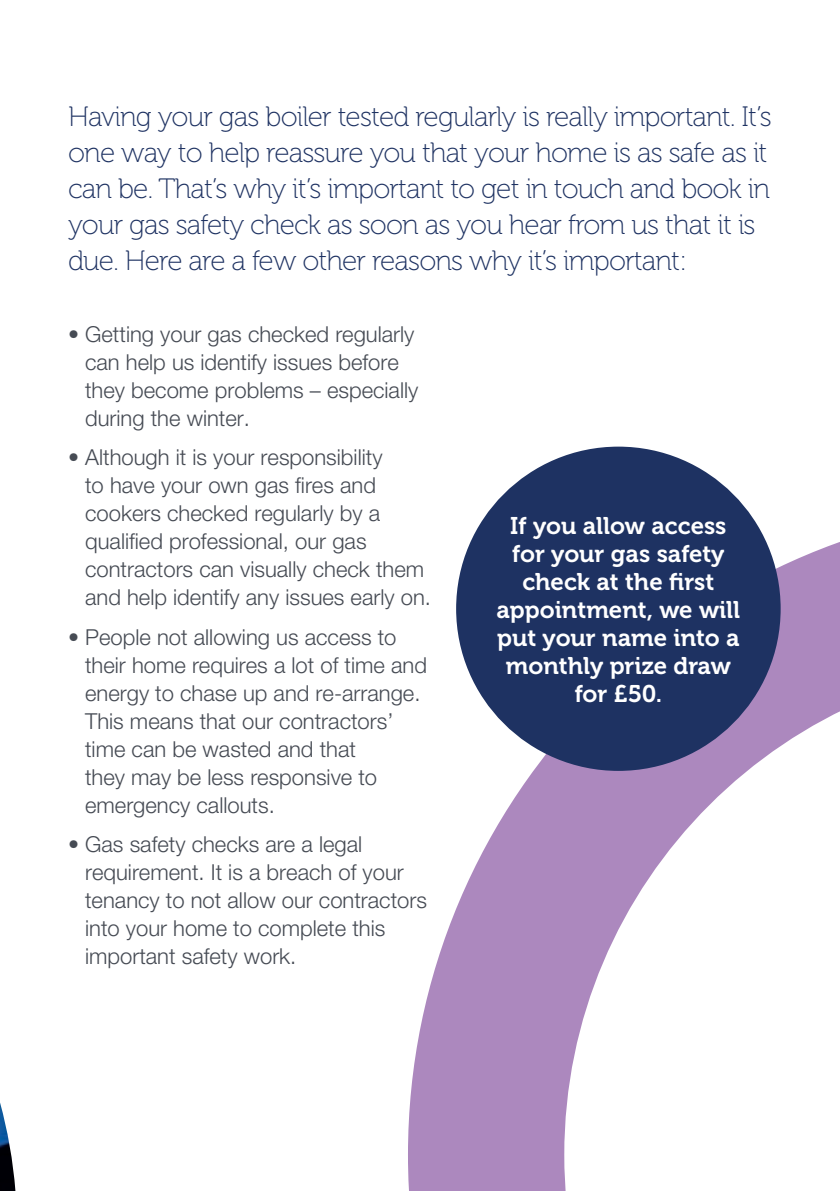
<style>
.page{position:relative;width:840px;height:1191px;background:#fff}
.page>*{position:absolute;margin:0;border:0;box-sizing:border-box;transform-origin:0 0}
.t1{font:28px/36px "Museo 100";letter-spacing:-.03em;color:#1e3262}
.t2{font:24px/28px "Museo 700";color:#fff;text-align:center}
.t3{font:300 22px/28px "Helvetica Neue LT Std";color:#464b54}
</style>
<div class="page">
<img style="left:0;top:1103px;width:15px;height:88px">
<svg style="left:408px;top:504px;width:431px;height:687px"></svg>
<div style="left:456px;top:446px;width:324px;height:325px;background:#1e3262;border-radius:50%"></div>
<p class="t1" style="left:68px;top:99px;width:704px">Having your gas boiler tested regularly is really important. It’s one way to help reassure you that your home is as safe as it can be. That’s why it’s important to get in touch and book in your gas safety check as soon as you hear from us that it is due. Here are a few other reasons why it’s important:</p>
<p class="t3" style="left:85px;top:319px;width:334px;text-indent:-17px">• Getting your gas checked regularly can help us identify issues before they become problems – especially during the winter.</p>
<p class="t3" style="left:85px;top:443px;width:347px;text-indent:-17px">• Although it is your responsibility<br>to have your own gas fires and cookers checked regularly by a qualified professional, our gas contractors can visually check them and help identify any issues early on.</p>
<p class="t3" style="left:85px;top:622px;width:343px;text-indent:-17px">• People not allowing us access to their home requires a lot of time and energy to chase up and re-arrange.<br>This means that our contractors’ time can be wasted and that<br>they may be less responsive to emergency callouts.</p>
<p class="t3" style="left:85px;top:829px;width:343px;text-indent:-17px">• Gas safety checks are a legal requirement. It is a breach of your tenancy to not allow our contractors into your home to complete this important safety work.</p>
<p class="t2" style="left:496px;top:512px;width:245px">If you allow access for your gas safety check at the first appointment, we will put your name into a monthly prize draw for £50.</p>
</div>
